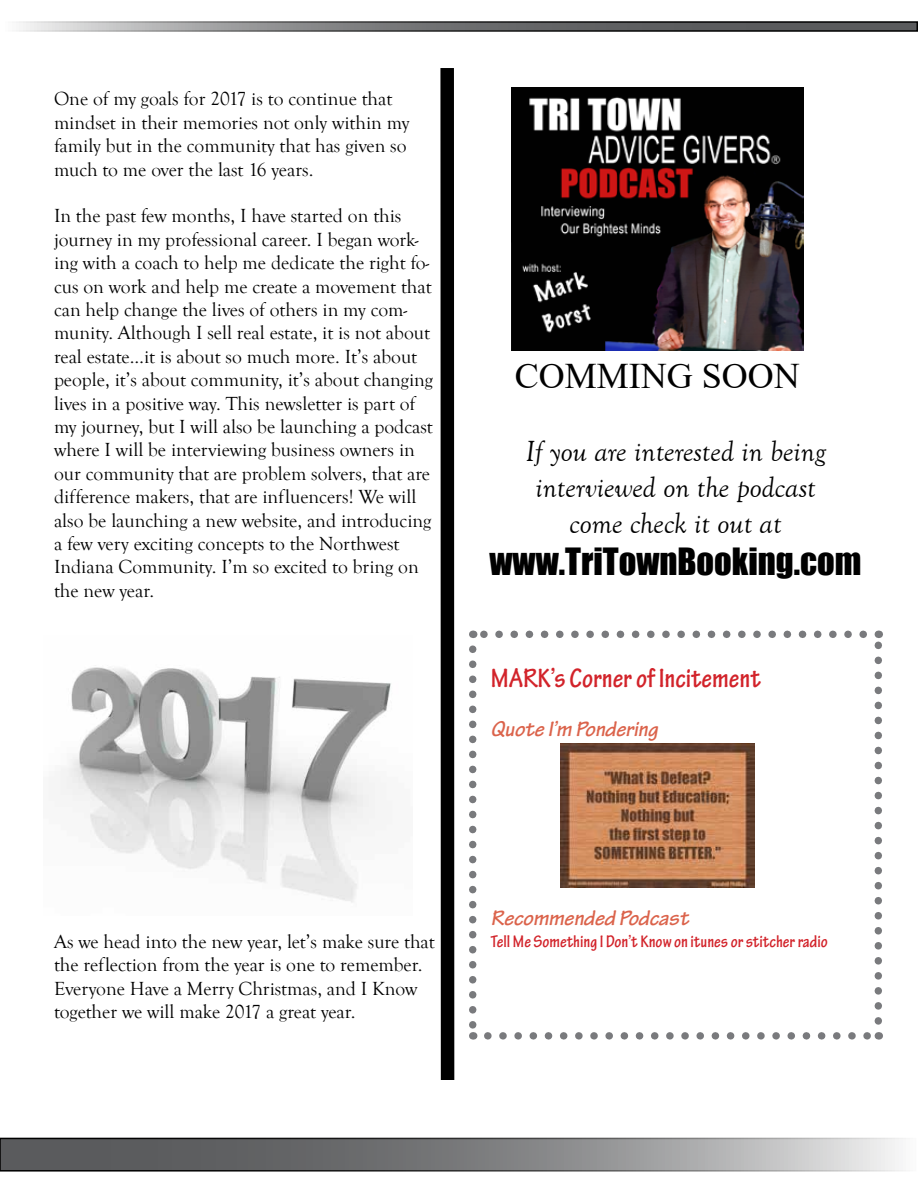
<style>
.page{position:relative;width:918px;height:1188px;background:#fff}
.page>*{position:absolute;margin:0;border:0;box-sizing:border-box;transform-origin:0 0}
.t1{font:36px "Times New Roman";color:#000}
.t2{font:34.5px "Impact";color:#000}
.t3{font:italic 30px/36px "Goudy Old Style T";color:#000;text-align:center}
.t4{font:700 condensed 28.5px "Tekton Pro";color:#d2232a}
.t5{font:italic 700 22.5px "Tekton Pro";color:#db634b}
.t6{font:19.5px/23.4px "Goudy Old Style T";color:#000}
.t7{font:700 condensed 18px "Tekton Pro";color:#d2232a}
</style>
<div class="page">
<svg style="left:23px;top:24px;width:892px;height:5px;background:#7f8081"></svg>
<div style="left:1px;top:21px;width:917px;height:11px;border:2px solid #000"></div>
<svg style="left:3px;top:1141px;width:896px;height:28px;background:#878789"></svg>
<div style="left:0;top:1138px;width:916px;height:34px;border:2px solid #000"></div>
<div style="left:440px;top:68px;width:14px;height:1012px;background:#000"></div>
<img style="left:511px;top:88px;width:292px;height:262px">
<svg style="left:488px;top:1032px;width:383px;height:8px"></svg>
<svg style="left:480px;top:631px;width:383px;height:7px"></svg>
<svg style="left:469px;top:649px;width:7px;height:391px"></svg>
<svg style="left:875px;top:631px;width:7px;height:390px"></svg>
<img style="left:560px;top:743px;width:195px;height:145px">
<img style="left:60px;top:667px;width:331px;height:236px">
<p class="t6" style="left:54px;top:88px;width:357px">One of my goals for 2017 is to continue that mindset in their memories not only within my family but in the community that has given so much to me over the last 16 years.</p>
<p class="t6" style="left:54px;top:205px;width:381px">In the past few months, I have started on this journey in my professional career. I began work&shy;ing with a coach to help me dedicate the right fo&shy;cus on work and help me create a movement that can help change the lives of others in my com&shy;munity. Although I sell real estate, it is not about real estate…it is about so much more. It’s about people, it’s about community, it’s about changing lives in a positive way. This newsletter is part of my journey, but I will also be launching a podcast where I will be interviewing business owners in our community that are problem solvers, that are difference makers, that are influencers! We will also be launching a new website, and introducing a few very exciting concepts to the Northwest Indiana Community. I’m so excited to bring on the new year.</p>
<h1 class="t1" style="left:515px;top:351px;width:286px">COMMING SOON</h1>
<h3 class="t3" style="left:525px;top:434px;width:302px">If you are interested in being interviewed on the podcast come check it out at</h3>
<h2 class="t2" style="left:490px;top:534px;width:373px">www.TriTownBooking.com</h2>
<h3 class="t4" style="left:491px;top:662px;width:271px">MARK’s Corner of Incitement</h3>
<p class="t5" style="left:491px;top:716px;width:168px">Quote I’m Pondering</p>
<p class="t6" style="left:54px;top:930px;width:382px">As we head into the new year, let’s make sure that the reflection from the year is one to remember.<br>Everyone Have a Merry Christmas, and I Know together we will make 2017 a great year.</p>
<p class="t5" style="left:491px;top:905px;width:199px">Recommended Podcast</p>
<p class="t7" style="left:491px;top:931px;width:338px">Tell Me Something I Don’t Know on itunes or stitcher radio</p>
</div>
